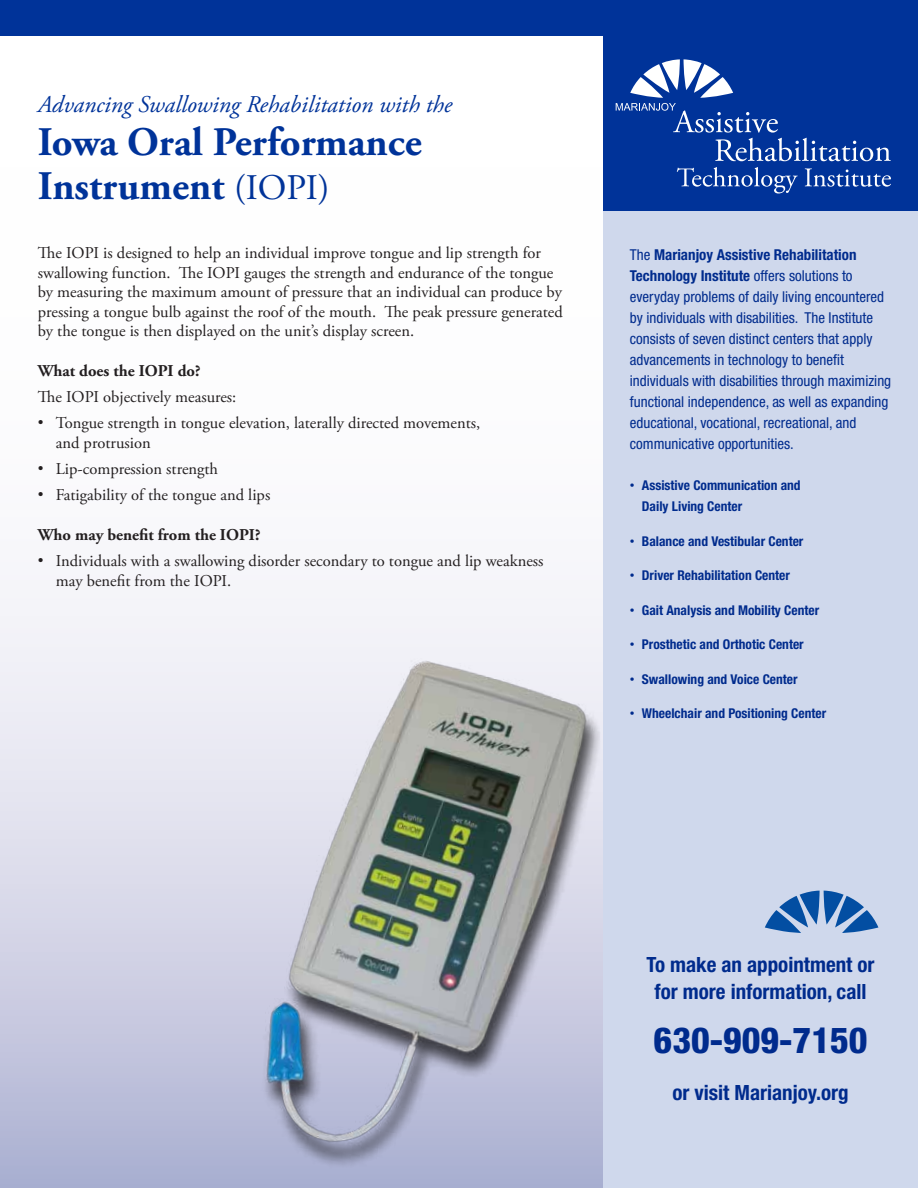
<style>
.page{position:relative;width:918px;height:1188px;background:#fff}
.page>*{position:absolute;margin:0;border:0;box-sizing:border-box;transform-origin:0 0}
.t1{font:700 40.5px/43.5px "Adobe Garamond Pro";color:#039}
.t2{font:800 condensed 36px "Helvetica Neue LT Std";color:#039}
.t3{font:italic 24px "Adobe Garamond Pro";color:#039}
.t4{font:700 condensed 21px/27px "Helvetica Neue LT Std";color:#039;text-align:center}
.t5{font:16.5px/19.5px "Adobe Garamond Pro";color:#231f20}
.t6{font:700 16.5px "Adobe Garamond Pro";color:#231f20}
.t7{font:condensed 15px/21px "Helvetica Neue LT Std";color:#039}
.t8{font:700 condensed 13.5px/21px "Helvetica Neue LT Std";color:#039}
.s1{font-weight:400;font-size:36px}
.s2{font-family:"Arial"}
.s3{font-weight:700}
.s4{font-family:"Arial";font-weight:400;font-stretch:normal}
</style>
<div class="page">
<svg style="left:0;top:598px;width:192px;height:590px;background:#d6d7e8"></svg>
<div style="left:603px;top:0;width:315px;height:1188px;background:#cfd8ec"></div>
<div style="left:603px;top:0;width:315px;height:211px;background:#039"></div>
<div style="left:0;top:0;width:918px;height:36px;background:#039"></div>
<svg style="left:677px;top:167px;width:121px;height:27px"></svg>
<svg style="left:805px;top:168px;width:86px;height:19px"></svg>
<svg style="left:616px;top:59px;width:275px;height:102px"></svg>
<svg style="left:765px;top:891px;width:113px;height:42px"></svg>
<img style="left:192px;top:598px;width:411px;height:590px">
<p class="t3" style="left:38px;top:90px;width:416px">Advancing Swallowing Rehabilitation with the</p>
<p class="t1" style="left:38px;top:122px;width:385px">Iowa Oral Performance<br>Instrument <span class="s1">(IOPI)</span></p>
<p class="t5" style="left:38px;top:244px;width:527px">The IOPI is designed to help an individual improve tongue and lip strength for swallowing function. The IOPI gauges the strength and endurance of the tongue by measuring the maximum amount of pressure that an individual can produce by pressing a tongue bulb against the roof of the mouth. The peak pressure generated by the tongue is then displayed on the unit’s display screen.</p>
<p class="t6" style="left:38px;top:361px;width:164px">What does the IOPI do?</p>
<p class="t5" style="left:38px;top:388px;width:200px">The IOPI objectively measures:</p>
<p class="t5" style="left:56px;top:414px;width:426px;text-indent:-18px"><span class="s2">•</span> Tongue strength in tongue elevation, laterally directed movements, and protrusion</p>
<p class="t5" style="left:38px;top:460px;width:182px"><span class="s2">•</span> Lip-compression strength</p>
<p class="t5" style="left:38px;top:486px;width:234px"><span class="s2">•</span> Fatigability of the tongue and lips</p>
<p class="t6" style="left:38px;top:525px;width:224px">Who may benefit from the IOPI?</p>
<p class="t5" style="left:56px;top:552px;width:489px;text-indent:-18px"><span class="s2">•</span> Individuals with a swallowing disorder secondary to tongue and lip weakness may benefit from the IOPI.</p>
<p class="t7" style="left:630px;top:244px;width:263px">The <span class="s3">Marianjoy Assistive Rehabilitation Technology Institute</span> offers solutions to everyday problems of daily living encountered by individuals with disabilities. The Institute consists of seven distinct centers that apply advancements in technology to benefit individuals with disabilities through maximizing functional independence, as well as expanding educational, vocational, recreational, and communicative opportunities.</p>
<p class="t8" style="left:642px;top:475px;width:160px;text-indent:-12px"><span class="s4">•</span> Assistive Communication and<br>Daily Living Center</p>
<p class="t8" style="left:630px;top:530px;width:175px"><span class="s4">•</span> Balance and Vestibular Center</p>
<p class="t8" style="left:630px;top:565px;width:162px"><span class="s4">•</span> Driver Rehabilitation Center</p>
<p class="t8" style="left:630px;top:599px;width:191px"><span class="s4">•</span> Gait Analysis and Mobility Center</p>
<p class="t8" style="left:630px;top:634px;width:175px"><span class="s4">•</span> Prosthetic and Orthotic Center</p>
<p class="t8" style="left:630px;top:668px;width:169px"><span class="s4">•</span> Swallowing and Voice Center</p>
<p class="t8" style="left:630px;top:703px;width:198px"><span class="s4">•</span> Wheelchair and Positioning Center</p>
<p class="t4" style="left:647px;top:951px;width:229px">To make an appointment or for more information, call</p>
<h2 class="t2" style="left:654px;top:1018px;width:215px">630-909-7150</h2>
<p class="t4" style="left:672px;top:1079px;width:178px">or visit Marianjoy.org</p>
</div>
